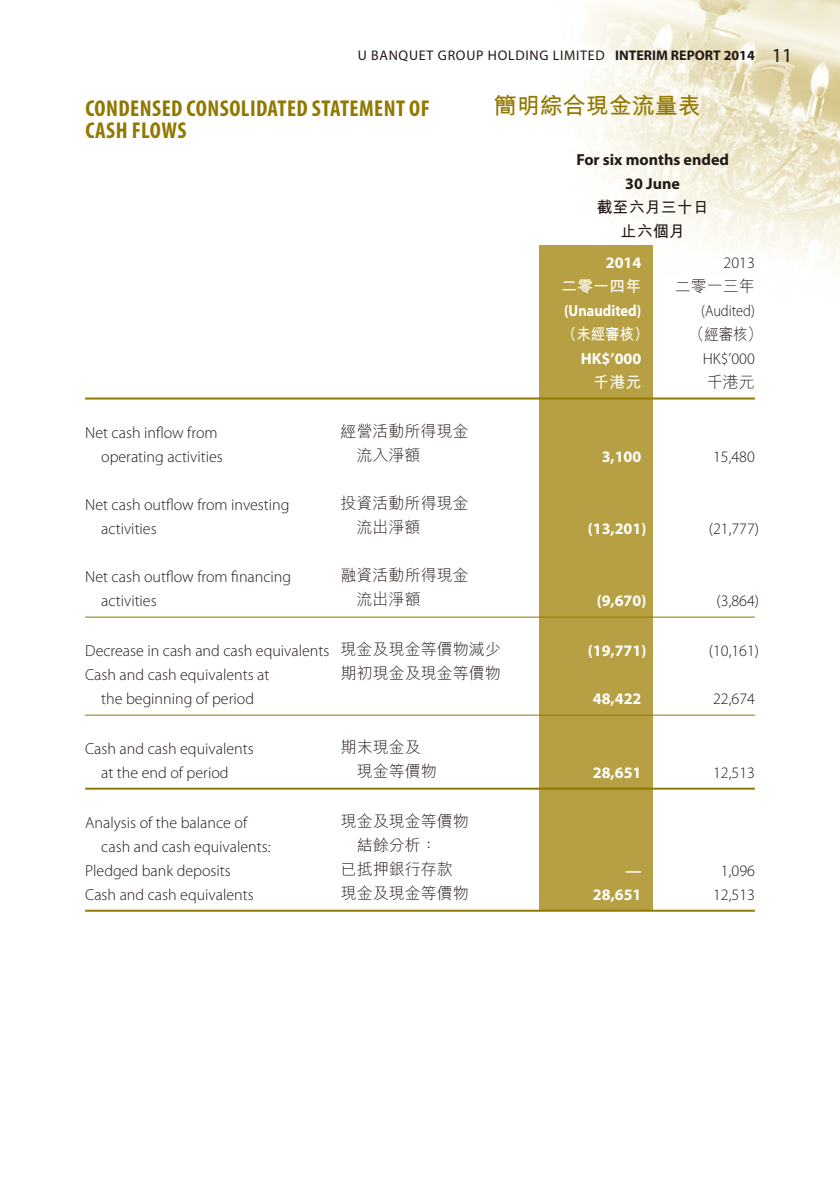
<style>
.page{position:relative;width:840px;height:1191px;background:#fff}
.page>*{position:absolute;margin:0;border:0;box-sizing:border-box;transform-origin:0 0}
.t1{font:700 condensed 23px "Myriad Pro";letter-spacing:.02em;color:#917800}
.t2{font:700 23px "M Hei HK";color:#917800}
.t3{font:300 16px "Myriad Pro";color:#231916}
.t4{font:300 16px "M Hei HK";color:#231916}
.t5{font:700 16px "Myriad Pro";color:#fff}
.t6{font:700 16px/24px "Myriad Pro";color:#231916;text-align:center}
.t7{font:700 16px/24px "M Hei HK";color:#231916;text-align:center}
.t8{font:700 16px "Myriad Pro";color:#fff;scale:.9 1}
.t9{font:300 16px "Myriad Pro";color:#231916;scale:.9 1}
.t10{font:700 16px "M Hei HK";color:#fff}
.t11{font:700 16px "M Hei HK";color:#fff;scale:.9 1}
.t12{font:300 16px "M Hei HK";color:#231916;scale:.9 1}
.t13{font:14px "Myriad Pro";letter-spacing:.05em;color:#231916}
.s1{font-weight:700}
.s2{font-size:20px}
.s3{font-family:"M Hei HK"}
</style>
<div class="page">
<img style="left:574px;top:0;width:265px;height:363px">
<div style="left:539px;top:245px;width:113px;height:665px;background:#b6a043"></div>
<hr style="left:85px;top:397px;width:669px;height:2px;background:#917800">
<hr style="left:85px;top:616px;width:669px;height:1px;background:#917800">
<hr style="left:85px;top:714px;width:669px;height:1px;background:#917800">
<hr style="left:85px;top:787px;width:669px;height:2px;background:#917800">
<hr style="left:85px;top:909px;width:669px;height:2px;background:#917800">
<p class="t13" style="left:357px;top:47px;width:436px">U BANQUET GROUP HOLDING LIMITED <span class="s1">INTERIM REPORT 2014</span> <span class="s2">11</span></p>
<h1 class="t1" style="left:85px;top:94px;width:22px">CONDENSED</h1>
<h1 class="t1" style="left:186px;top:94px;width:21px">CONSOL</h1>
<h1 class="t1" style="left:250px;top:94px;width:18px">IDATED</h1>
<h1 class="t1" style="left:312px;top:94px;width:12px">STATEMENT</h1>
<h1 class="t1" style="left:409px;top:94px;width:11px">OF</h1>
<h1 class="t1" style="left:85px;top:116px;width:102px">CAS H FLOWS</h1>
<h1 class="t2" style="left:493px;top:89px;width:208px">簡明綜合現金流量表</h1>
<p class="t6" style="left:576px;top:147px;width:154px">For six months ended<br>30 June</p>
<p class="t7" style="left:596px;top:194px;width:113px">截至六月三十日止六個月</p>
<p class="t5" style="left:605px;top:252px;width:37px">2014</p>
<p class="t3" style="left:723px;top:253px;width:33px">2013</p>
<p class="t10" style="left:561px;top:274px;width:81px">二零一四年</p>
<p class="t4" style="left:674px;top:278px;width:81px">二零一三年</p>
<p class="t8" style="left:563px;top:300px;width:87px">(Unaudited)</p>
<p class="t9" style="left:701px;top:301px;width:61px">(Audited)</p>
<p class="t11" style="left:561px;top:322px;width:98px">（未經審核）</p>
<p class="t12" style="left:689px;top:326px;width:81px">（經審核）</p>
<p class="t5" style="left:580px;top:348px;width:62px">HK$’000</p>
<p class="t3" style="left:702px;top:349px;width:54px">HK$’000</p>
<p class="t10" style="left:593px;top:370px;width:49px">千港元</p>
<p class="t4" style="left:706px;top:374px;width:49px">千港元</p>
<p class="t3" style="left:85px;top:423px;width:134px">Net cash inflow from</p>
<p class="t4" style="left:340px;top:423px;width:129px">經營活動所得現金</p>
<p class="t3" style="left:101px;top:447px;width:123px">operating activities</p>
<p class="t4" style="left:356px;top:447px;width:65px">流入淨額</p>
<p class="t5" style="left:601px;top:446px;width:41px">3,100</p>
<p class="t3" style="left:712px;top:447px;width:43px">15,480</p>
<p class="t3" style="left:85px;top:495px;width:206px">Net cash outflow from investing</p>
<p class="t4" style="left:340px;top:495px;width:129px">投資活動所得現金</p>
<p class="t3" style="left:101px;top:519px;width:57px">activities</p>
<p class="t4" style="left:356px;top:519px;width:65px">流出淨額</p>
<p class="t5" style="left:587px;top:518px;width:60px">(13,201)</p>
<p class="t3" style="left:708px;top:519px;width:52px">(21,777)</p>
<p class="t3" style="left:85px;top:567px;width:207px">Net cash outflow from financing</p>
<p class="t4" style="left:340px;top:567px;width:129px">融資活動所得現金</p>
<p class="t3" style="left:101px;top:591px;width:57px">activities</p>
<p class="t4" style="left:356px;top:591px;width:65px">流出淨額</p>
<p class="t5" style="left:596px;top:590px;width:51px">(9,670)</p>
<p class="t3" style="left:716px;top:591px;width:44px">(3,864)</p>
<p class="t3" style="left:85px;top:641px;width:417px">Decrease in cash and cash equivalents <span class="s3">現金及現金等價物減少</span></p>
<p class="t5" style="left:587px;top:640px;width:60px">(19,771)</p>
<p class="t3" style="left:708px;top:641px;width:52px">(10,161)</p>
<p class="t3" style="left:85px;top:665px;width:185px">Cash and cash equivalents at</p>
<p class="t4" style="left:340px;top:665px;width:161px">期初現金及現金等價物</p>
<p class="t3" style="left:101px;top:689px;width:154px">the beginning of period</p>
<p class="t5" style="left:592px;top:688px;width:50px">48,422</p>
<p class="t3" style="left:712px;top:689px;width:43px">22,674</p>
<p class="t3" style="left:85px;top:739px;width:170px">Cash and cash equivalents</p>
<p class="t4" style="left:340px;top:739px;width:81px">期末現金及</p>
<p class="t3" style="left:101px;top:763px;width:129px">at the end of period</p>
<p class="t4" style="left:356px;top:763px;width:81px">現金等價物</p>
<p class="t5" style="left:592px;top:762px;width:50px">28,651</p>
<p class="t3" style="left:712px;top:763px;width:43px">12,513</p>
<p class="t3" style="left:85px;top:813px;width:163px">Analysis of the balance of</p>
<p class="t4" style="left:340px;top:813px;width:129px">現金及現金等價物</p>
<p class="t3" style="left:101px;top:837px;width:171px">cash and cash equivalents:</p>
<p class="t4" style="left:356px;top:837px;width:81px">結餘分析：</p>
<p class="t3" style="left:85px;top:861px;width:147px">Pledged bank deposits</p>
<p class="t4" style="left:340px;top:861px;width:113px">已抵押銀行存款</p>
<p class="t5" style="left:625px;top:860px;width:17px">—</p>
<p class="t3" style="left:720px;top:861px;width:36px">1,096</p>
<p class="t3" style="left:85px;top:885px;width:170px">Cash and cash equivalents</p>
<p class="t4" style="left:340px;top:885px;width:129px">現金及現金等價物</p>
<p class="t5" style="left:592px;top:884px;width:50px">28,651</p>
<p class="t3" style="left:712px;top:885px;width:43px">12,513</p>
</div>
